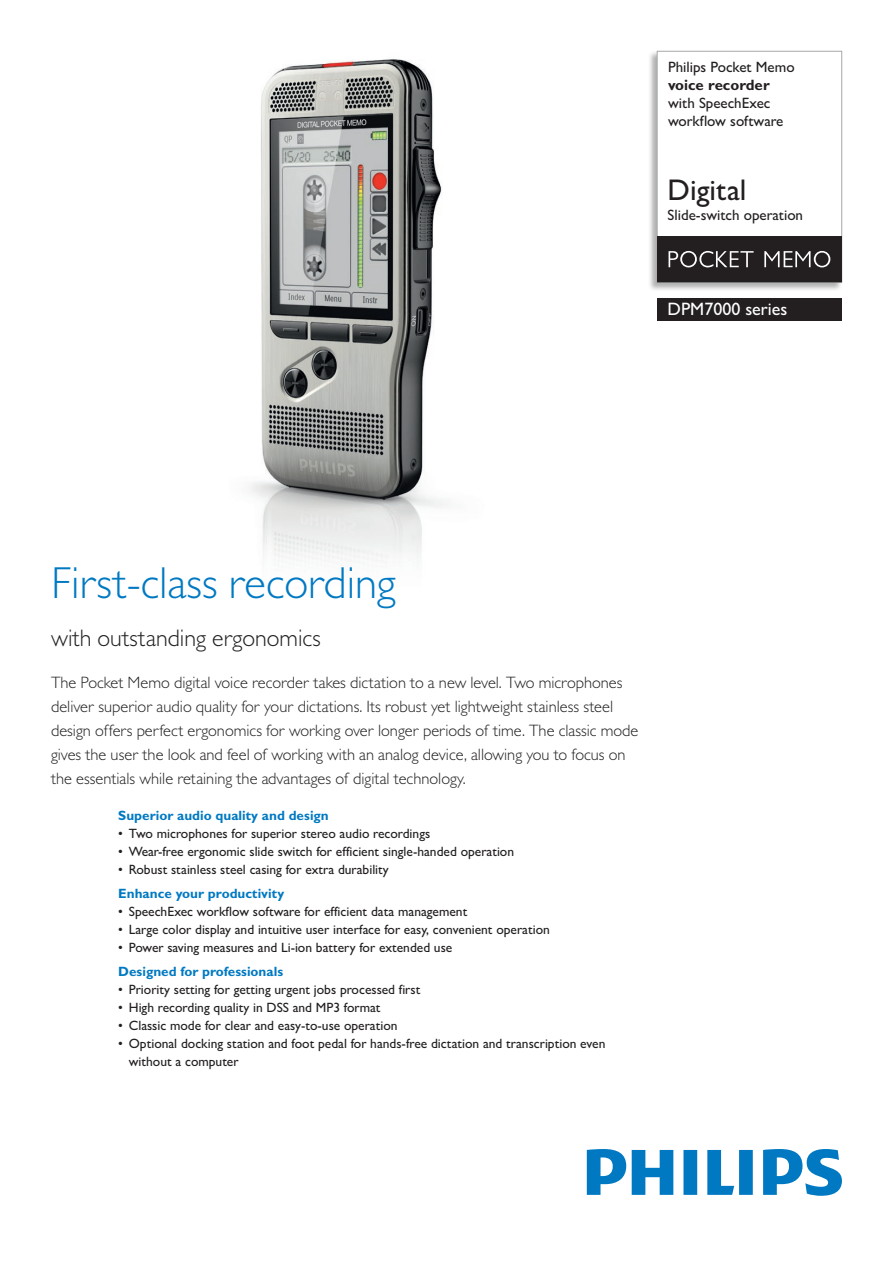
<style>
.page{position:relative;width:893px;height:1263px;background:#fff}
.page>*{position:absolute;margin:0;border:0;box-sizing:border-box;transform-origin:0 0}
.t1{font:300 45px "Gill Sans MT Pro";color:#0079c2}
.t2{font:500 30px "Gill Sans MT Pro";color:#231f20}
.t3{font:300 24px "Gill Sans MT Pro";color:#231f20}
.t4{font:500 18px "Gill Sans MT Pro";color:#fff}
.t5{font:300 16.5px/24px "Gill Sans MT Pro";color:#231f20}
.t6{font:500 15px/18px "Gill Sans MT Pro";color:#231f20}
.t7{font:700 15px "Gill Sans MT Pro";color:#231f20}
.t8{font:500 13.5px/18px "Gill Sans MT Pro";color:#231f20}
.t9{font:700 13.5px "Gill Sans MT Pro";color:#0079c2}
</style>
<div class="page">
<img style="left:249px;top:59px;width:200px;height:503px">
<div style="left:648px;top:51px;width:194px;height:240px;background:#231f20;opacity:.35"></div>
<div style="left:657px;top:51px;width:185px;height:231px;background:#fff"></div>
<div style="left:657px;top:51px;width:185px;height:231px;border:1px solid #a8a9ad"></div>
<div style="left:657px;top:298px;width:185px;height:23px;background:#231f20"></div>
<svg style="left:657px;top:236px;width:185px;height:46px"></svg>
<svg style="left:587px;top:1149px;width:255px;height:47px"></svg>
<p class="t6" style="left:668px;top:58px;width:128px">Philips Pocket Memo</p>
<p class="t7" style="left:668px;top:76px;width:103px">voice recorder</p>
<p class="t6" style="left:668px;top:94px;width:117px">with SpeechExec workflow software</p>
<h2 class="t2" style="left:668px;top:172px;width:80px">Digital</h2>
<p class="t6" style="left:668px;top:206px;width:137px">Slide-switch operation</p>
<h3 class="t4" style="left:668px;top:298px;width:121px">DPM7000 series</h3>
<h1 class="t1" style="left:51px;top:556px;width:346px">First-class recording</h1>
<h3 class="t3" style="left:51px;top:623px;width:271px">with outstanding ergonomics</h3>
<p class="t5" style="left:51px;top:670px;width:589px">The Pocket Memo digital voice recorder takes dictation to a new level. Two microphones deliver superior audio quality for your dictations. Its robust yet lightweight stainless steel design offers perfect ergonomics for working over longer periods of time. The classic mode gives the user the look and feel of working with an analog device, allowing you to focus on the essentials while retaining the advantages of digital technology.</p>
<p class="t9" style="left:118px;top:807px;width:212px">Superior audio quality and design</p>
<p class="t8" style="left:118px;top:824px;width:314px">• Two microphones for superior stereo audio recordings</p>
<p class="t8" style="left:118px;top:842px;width:397px">• Wear-free ergonomic slide switch for efficient single-handed operation</p>
<p class="t8" style="left:118px;top:860px;width:272px">• Robust stainless steel casing for extra durability</p>
<p class="t9" style="left:118px;top:885px;width:168px">Enhance your productivity</p>
<p class="t8" style="left:118px;top:902px;width:351px">• SpeechExec workflow software for efficient data management</p>
<p class="t8" style="left:118px;top:920px;width:433px">• Large color display and intuitive user interface for easy, convenient operation</p>
<p class="t8" style="left:118px;top:938px;width:336px">• Power saving measures and Li-ion battery for extended use</p>
<p class="t9" style="left:118px;top:963px;width:166px">Designed for professionals</p>
<p class="t8" style="left:118px;top:980px;width:304px">• Priority setting for getting urgent jobs processed first</p>
<p class="t8" style="left:118px;top:998px;width:264px">• High recording quality in DSS and MP3 format</p>
<p class="t8" style="left:118px;top:1016px;width:281px">• Classic mode for clear and easy-to-use operation</p>
<p class="t8" style="left:129px;top:1034px;width:478px;text-indent:-11px">• Optional docking station and foot pedal for hands-free dictation and transcription even without a computer</p>
</div>
